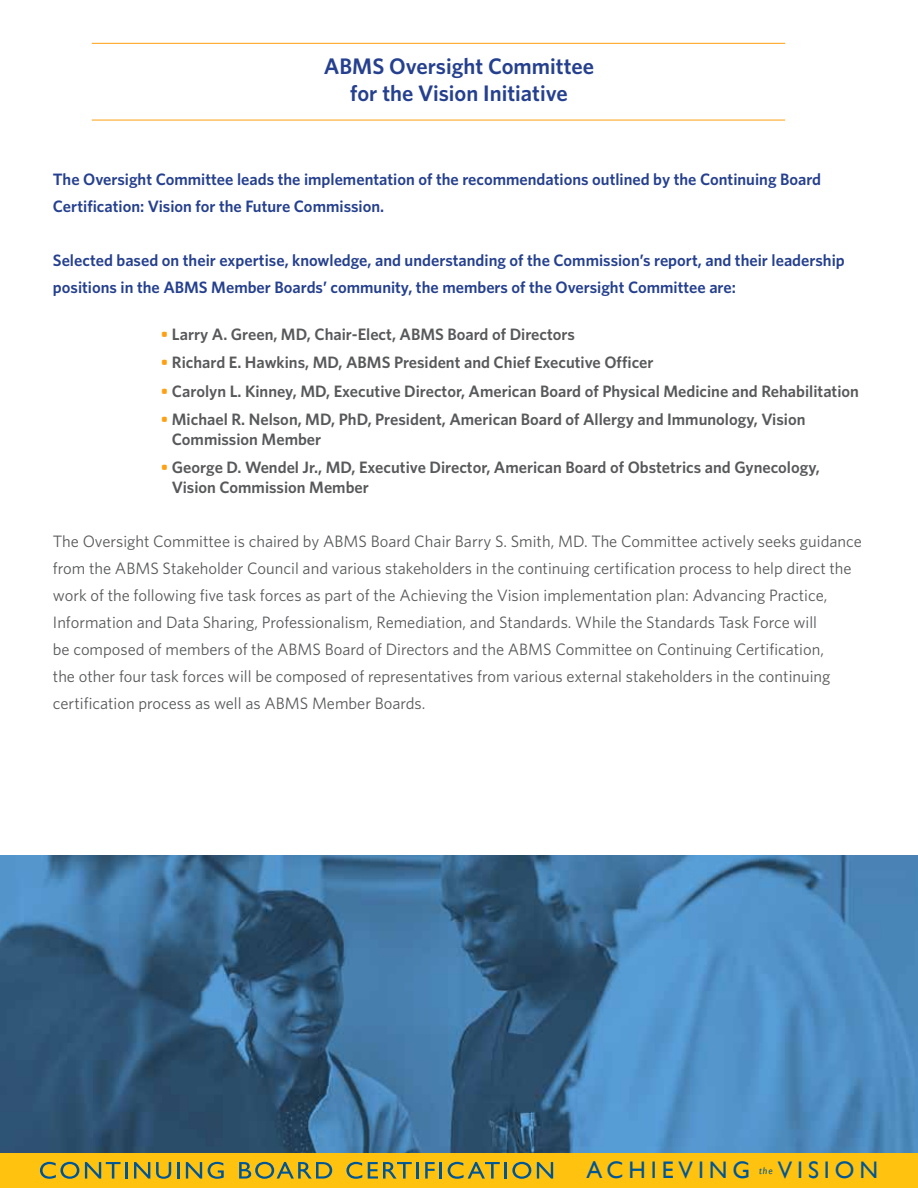
<style>
.page{position:relative;width:918px;height:1188px;background:#fff}
.page>*{position:absolute;margin:0;border:0;box-sizing:border-box;transform-origin:0 0}
.t1{font:24px "Gill Sans";letter-spacing:.205em;color:#005695}
.t2{font:600 22.5px/27px "Whitney";color:#25408f;text-align:center}
.t3{font:16.5px/27px "Whitney";color:#58595b}
.t4{font:600 16.5px/19.5px "Whitney";color:#58595b}
.t5{font:600 16.5px/27px "Whitney";color:#25408f}
.t6{font:italic 9.75px "Gill Sans";color:#005695}
.s1{color:#fea010}
</style>
<div class="page">
<div style="left:0;top:1152px;width:918px;height:36px;background:#ffc20f"></div>
<svg style="left:40px;top:1162px;width:39px;height:17px"></svg>
<svg style="left:85px;top:1162px;width:36px;height:17px"></svg>
<hr style="left:125px;top:1162px;width:3px;height:17px;background:#005695">
<svg style="left:134px;top:1162px;width:16px;height:17px"></svg>
<svg style="left:156px;top:1162px;width:15px;height:17px"></svg>
<hr style="left:177px;top:1162px;width:3px;height:17px;background:#005695">
<svg style="left:186px;top:1162px;width:16px;height:17px"></svg>
<svg style="left:208px;top:1162px;width:16px;height:17px"></svg>
<svg style="left:239px;top:1162px;width:93px;height:17px"></svg>
<svg style="left:346px;top:1162px;width:16px;height:17px"></svg>
<svg style="left:368px;top:1162px;width:44px;height:17px"></svg>
<hr style="left:416px;top:1162px;width:3px;height:17px;background:#005695">
<svg style="left:425px;top:1162px;width:17px;height:17px"></svg>
<svg style="left:448px;top:1162px;width:52px;height:17px"></svg>
<hr style="left:504px;top:1162px;width:3px;height:17px;background:#005695">
<svg style="left:512px;top:1162px;width:19px;height:17px"></svg>
<svg style="left:537px;top:1162px;width:16px;height:17px"></svg>
<hr style="left:92px;top:43px;width:693px;height:1px;background:#fea010">
<hr style="left:92px;top:120px;width:693px;height:1px;background:#fea010">
<img style="left:0;top:855px;width:918px;height:297px">
<h2 class="t2" style="left:324px;top:52px;width:272px">ABMS Oversight Committee for the Vision Initiative</h2>
<p class="t5" style="left:53px;top:165px;width:770px">The Oversight Committee leads the implementation of the recommendations outlined by the Continuing Board<br>Certification: Vision for the Future Commission.</p>
<p class="t5" style="left:53px;top:246px;width:793px">Selected based on their expertise, knowledge, and understanding of the Commission’s report, and their leadership positions in the ABMS Member Boards’ community, the members of the Oversight Committee are:</p>
<p class="t4" style="left:161px;top:324px;width:416px"><span class="s1">•</span> Larry A. Green, MD, Chair-Elect, ABMS Board of Directors</p>
<p class="t4" style="left:161px;top:352px;width:494px"><span class="s1">•</span> Richard E. Hawkins, MD, ABMS President and Chief Executive Officer</p>
<p class="t4" style="left:161px;top:381px;width:700px"><span class="s1">•</span> Carolyn L. Kinney, MD, Executive Director, American Board of Physical Medicine and Rehabilitation</p>
<p class="t4" style="left:172px;top:409px;width:635px;text-indent:-11px"><span class="s1">•</span> Michael R. Nelson, MD, PhD, President, American Board of Allergy and Immunology, Vision<br>Commission Member</p>
<p class="t4" style="left:172px;top:457px;width:650px;text-indent:-11px"><span class="s1">•</span> George D. Wendel Jr., MD, Executive Director, American Board of Obstetrics and Gynecology,<br>Vision Commission Member</p>
<p class="t3" style="left:53px;top:527px;width:810px">The Oversight Committee is chaired by ABMS Board Chair Barry S. Smith, MD. The Committee actively seeks guidance from the ABMS Stakeholder Council and various stakeholders in the continuing certification process to help direct the work of the following five task forces as part of the Achieving the Vision implementation plan: Advancing Practice, Information and Data Sharing, Professionalism, Remediation, and Standards. While the Standards Task Force will<br>be composed of members of the ABMS Board of Directors and the ABMS Committee on Continuing Certification,<br>the other four task forces will be composed of representatives from various external stakeholders in the continuing certification process as well as ABMS Member Boards.</p>
<h1 class="t1" style="left:587px;top:1156px;width:165px">ACHIEVING</h1>
<p class="t6" style="left:759px;top:1165px;width:15px">the</p>
<h1 class="t1" style="left:778px;top:1156px;width:102px">VISION</h1>
</div>
